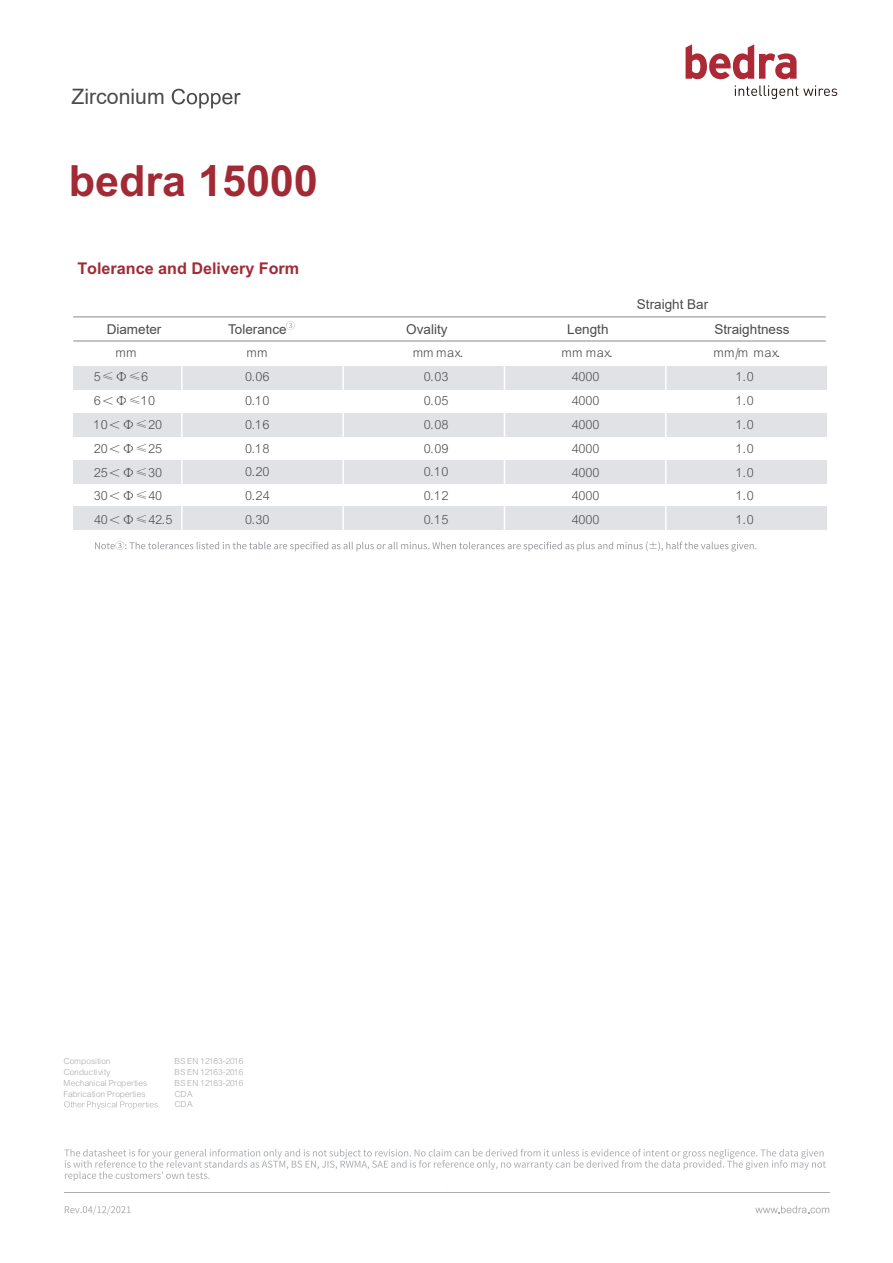
<style>
.page{position:relative;width:893px;height:1263px;background:#fff}
.page>*{position:absolute;margin:0;border:0;box-sizing:border-box;transform-origin:0 0}
.t1{font:700 43.05px "Arial";color:#a22a34}
.t2{font:21.3px "Arial";color:#4c4b4b}
.t3{font:700 16.2px "Arial";color:#a22a34}
.t4{font:13.5px/23.9px "Arial Lgt";color:#4c4b4b;text-align:justify}
.t5{font:13.5px "Arial";color:#4c4b4b}
.t6{font:300 13.5px "Adobe Song Std";color:#4c4b4b}
.t7{font:9px/10.8px "Arial Lgt";color:#aaacaf}
.t8{font:9px/10.8px "Arial Lgt";letter-spacing:-.02em;color:#aaacaf}
.s1{font-family:"Arial Lgt";font-weight:400}
.s2{font-family:"Adobe Song Std";font-weight:300}
</style>
<div class="page">
<svg style="left:172px;top:89px;width:69px;height:19px"></svg>
<svg style="left:686px;top:44px;width:111px;height:35px"></svg>
<svg style="left:735px;top:85px;width:102px;height:14px"></svg>
<hr style="left:64px;top:1192px;width:765px;height:1px;background:#acadb0">
<svg style="left:65px;top:1206px;width:66px;height:9px"></svg>
<svg style="left:64px;top:1101px;width:94px;height:8px"></svg>
<svg style="left:64px;top:1149px;width:762px;height:32px"></svg>
<div style="left:73px;top:366px;width:754px;height:24px;background:#e1e2e5"></div>
<div style="left:73px;top:413px;width:754px;height:23px;background:#e1e2e5"></div>
<div style="left:73px;top:460px;width:754px;height:23px;background:#e1e2e5"></div>
<div style="left:73px;top:507px;width:754px;height:23px;background:#e1e2e5"></div>
<hr style="left:73px;top:316px;width:753px;height:1px;background:#86888b">
<hr style="left:73px;top:341px;width:753px;height:1px;background:#86888b">
<hr style="left:504px;top:356px;width:1px;height:177px;background:#fff">
<hr style="left:665px;top:356px;width:1px;height:177px;background:#fff">
<hr style="left:342px;top:351px;width:2px;height:182px;background:#fff">
<hr style="left:181px;top:351px;width:2px;height:182px;background:#fff">
<svg style="left:95px;top:541px;width:661px;height:10px"></svg>
<svg style="left:286px;top:321px;width:9px;height:9px"></svg>
<svg style="left:755px;top:1206px;width:74px;height:7px"></svg>
<h2 class="t2" style="left:71px;top:82px;width:95px">Zirconium</h2>
<h1 class="t1" style="left:69px;top:156px;width:250px">bedra 15000</h1>
<p class="t3" style="left:77px;top:259px;width:223px">Tolerance and Delivery Form</p>
<p class="t5" style="left:637px;top:295px;width:73px">Straight Bar</p>
<p class="t5" style="left:107px;top:320px;width:56px">Diameter</p>
<p class="t5" style="left:228px;top:320px;width:60px">Tolerance</p>
<p class="t5" style="left:406px;top:320px;width:43px">Ovality</p>
<p class="t5" style="left:567px;top:320px;width:43px">Length</p>
<p class="t5" style="left:715px;top:320px;width:77px">Straightness</p>
<p class="t4" style="left:117px;top:341px;width:22px">mm</p>
<p class="t4" style="left:248px;top:341px;width:22px">mm</p>
<p class="t4" style="left:414px;top:341px;width:52px">mm max.</p>
<p class="t4" style="left:563px;top:341px;width:53px">mm max.</p>
<p class="t4" style="left:715px;top:341px;width:69px;text-align:center">mm/m max.<br>1.0<br>1.0<br>1.0<br>1.0<br>1.0<br>1.0<br>1.0</p>
<p class="t6" style="left:94px;top:369px;width:56px"><span class="s1">5</span>≤Φ≤<span class="s1">6</span></p>
<p class="t4" style="left:94px;top:389px;width:80px;text-align:left">6<span class="s2">＜Φ≤</span>10<br>10<span class="s2">＜Φ≤</span>20<br>20<span class="s2">＜Φ≤</span>25<br>25<span class="s2">＜Φ≤</span>30<br>30<span class="s2">＜Φ≤</span>40<br>40<span class="s2">＜Φ≤</span>42.5</p>
<p class="t4" style="left:425px;top:365px;width:26px">0.03<br>0.05<br>0.08<br>0.09<br>0.10<br>0.12<br>0.15</p>
<p class="t4" style="left:246px;top:365px;width:26px">0.06<br>0.10<br>0.16<br>0.18<br>0.20<br>0.24<br>0.30</p>
<p class="t4" style="left:572px;top:365px;width:29px">4000<br>4000<br>4000<br>4000<br>4000<br>4000<br>4000</p>
<p class="t7" style="left:64px;top:1056px;width:85px">Composition<br>Conductivity<br>Mechanical Properties<br>Fabrication Properties</p>
<p class="t8" style="left:175px;top:1056px;width:70px">BS EN 12163-2016<br>BS EN 12163-2016<br>BS EN 12163-2016<br>CDA<br>CDA</p>
</div>
